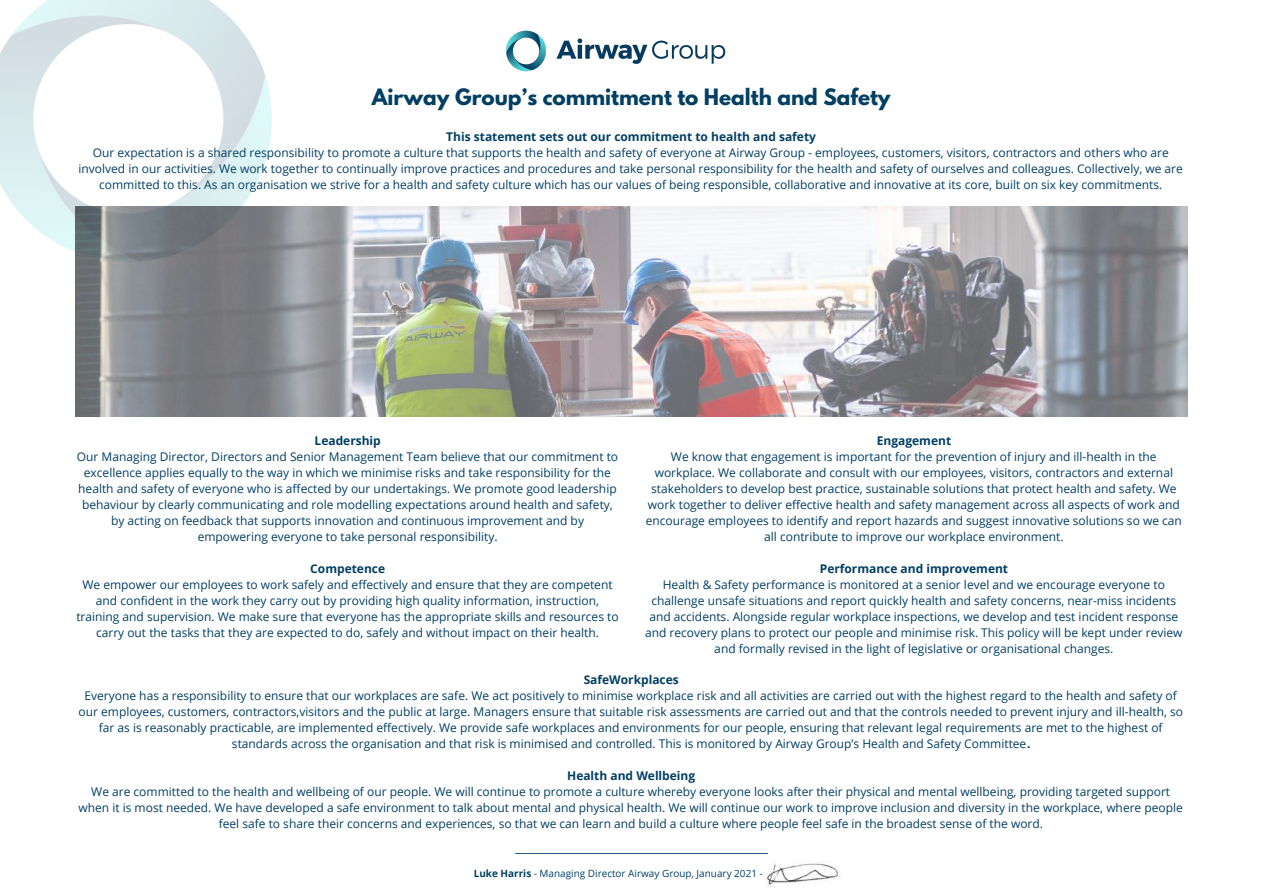
<style>
.page{position:relative;width:1263px;height:894px;background:#fff}
.page>*{position:absolute;margin:0;border:0;box-sizing:border-box;transform-origin:0 0}
.t1{font:700 19.95px "League Spartan";color:#023f63}
.t2{font:12px/16px "Open Sans";color:#023f63;text-align:center}
.t3{font:700 12px "Open Sans";color:#023f63}
.t4{font:9.9px "Open Sans";color:#023f63}
.s1{font-weight:700}
</style>
<div class="page">
<img style="left:0;top:0;width:272px;height:334px">
<img style="left:506px;top:30px;width:220px;height:42px">
<hr style="left:516px;top:852px;width:251px;height:1px;background:#023f63">
<img style="left:766px;top:863px;width:72px;height:24px">
<img style="left:76px;top:206px;width:1111px;height:210px">
<h1 class="t1" style="left:372px;top:87px;width:520px">Airway Group’s commitment to Health and Safety</h1>
<p class="t3" style="left:446px;top:128px;width:371px">This statement sets out our commitment to health and safety</p>
<p class="t2" style="left:79px;top:144px;width:1106px">Our expectation is a shared responsibility to promote a culture that supports the health and safety of everyone at Airway Group - employees, customers, visitors, contractors and others who are involved in our activities. We work together to continually improve practices and procedures and take personal responsibility for the health and safety of ourselves and colleagues. Collectively, we are committed to this. As an organisation we strive for a health and safety culture which has our values of being responsible, collaborative and innovative at its core, built on six key commitments.</p>
<p class="t3" style="left:315px;top:432px;width:68px">Leadership</p>
<p class="t2" style="left:77px;top:448px;width:543px">Our Managing Director, Directors and Senior Management Team believe that our commitment to excellence applies equally to the way in which we minimise risks and take responsibility for the health and safety of everyone who is affected by our undertakings. We promote good leadership behaviour by clearly communicating and role modelling expectations around health and safety, by acting on feedback that supports innovation and continuous improvement and by empowering everyone to take personal responsibility.</p>
<p class="t3" style="left:310px;top:560px;width:76px">Competence</p>
<p class="t2" style="left:76px;top:576px;width:544px">We empower our employees to work safely and effectively and ensure that they are competent and confident in the work they carry out by providing high quality information, instruction, training and supervision. We make sure that everyone has the appropriate skills and resources to carry out the tasks that they are expected to do, safely and without impact on their health.</p>
<p class="t3" style="left:877px;top:432px;width:76px">Engagement</p>
<p class="t2" style="left:646px;top:448px;width:538px">We know that engagement is important for the prevention of injury and ill-health in the workplace. We collaborate and consult with our employees, visitors, contractors and external stakeholders to develop best practice, sustainable solutions that protect health and safety. We work together to deliver effective health and safety management across all aspects of work and encourage employees to identify and report hazards and suggest innovative solutions so we can all contribute to improve our workplace environment.</p>
<p class="t3" style="left:820px;top:560px;width:190px">Performance and improvement</p>
<p class="t2" style="left:645px;top:576px;width:539px">Health &amp; Safety performance is monitored at a senior level and we encourage everyone to challenge unsafe situations and report quickly health and safety concerns, near-miss incidents and accidents. Alongside regular workplace inspections, we develop and test incident response and recovery plans to protect our people and minimise risk. This policy will be kept under review and formally revised in the light of legislative or organisational changes.</p>
<p class="t3" style="left:584px;top:671px;width:97px">SafeWorkplaces</p>
<p class="t2" style="left:79px;top:687px;width:1106px">Everyone has a responsibility to ensure that our workplaces are safe. We act positively to minimise workplace risk and all activities are carried out with the highest regard to the health and safety of our employees, customers, contractors,visitors and the public at large. Managers ensure that suitable risk assessments are carried out and that the controls needed to prevent injury and ill-health, so far as is reasonably practicable, are implemented effectively. We provide safe workplaces and environments for our people, ensuring that relevant legal requirements are met to the highest of standards across the organisation and that risk is minimised and controlled. This is monitored by Airway Group’s Health and Safety Committee<span class="s1">.</span></p>
<p class="t3" style="left:567px;top:767px;width:130px">Health and Wellbeing</p>
<p class="t2" style="left:79px;top:783px;width:1106px">We are committed to the health and wellbeing of our people. We will continue to promote a culture whereby everyone looks after their physical and mental wellbeing, providing targeted support when it is most needed. We have developed a safe environment to talk about mental and physical health. We will continue our work to improve inclusion and diversity in the workplace, where people feel safe to share their concerns and experiences, so that we can learn and build a culture where people feel safe in the broadest sense of the word.</p>
<p class="t4" style="left:474px;top:866px;width:291px"><span class="s1">Luke Harris</span> - Managing Director Airway Group, January 2021 -</p>
</div>
